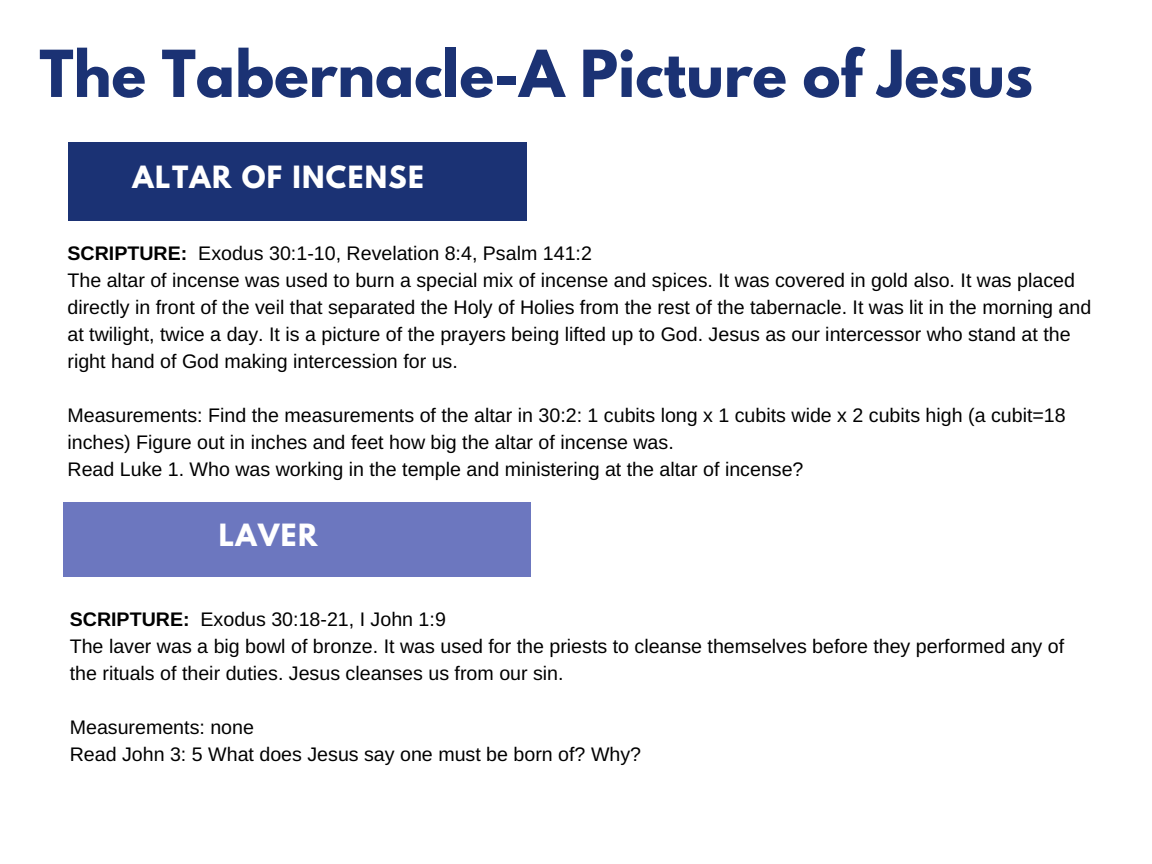
<style>
.page{position:relative;width:1152px;height:864px;background:#fff}
.page>*{position:absolute;margin:0;border:0;box-sizing:border-box;transform-origin:0 0}
.t1{font:700 57.3px "League Spartan";color:#1b3274}
.t2{font:700 27.15px "League Spartan";letter-spacing:.05em;color:#fff}
.t3{font:19.65px/27px "Arimo";color:#000}
.s1{font-weight:700}
</style>
<div class="page">
<div style="left:68px;top:142px;width:458px;height:78px;background:#1b3274"></div>
<div style="left:63px;top:503px;width:468px;height:74px;background:#6c77bf"></div>
<h1 class="t1" style="left:39px;top:45px;width:995px">The Tabernacle-A Picture of Jesus</h1>
<h2 class="t2" style="left:133px;top:163px;width:293px">ALTAR OF INCENSE</h2>
<p class="t3" style="left:68px;top:240px;width:1025px"><span class="s1">SCRIPTURE:</span> Exodus 30:1-10, Revelation 8:4, Psalm 141:2<br>The altar of incense was used to burn a special mix of incense and spices. It was covered in gold also. It was placed directly in front of the veil that separated the Holy of Holies from the rest of the tabernacle. It was lit in the morning and at twilight, twice a day. It is a picture of the prayers being lifted up to God. Jesus as our intercessor who stand at the right hand of God making intercession for us.</p>
<p class="t3" style="left:68px;top:402px;width:1000px">Measurements: Find the measurements of the altar in 30:2: 1 cubits long x 1 cubits wide x 2 cubits high (a cubit=18 inches) Figure out in inches and feet how big the altar of incense was.<br>Read Luke 1. Who was working in the temple and ministering at the altar of incense?</p>
<h2 class="t2" style="left:219px;top:521px;width:100px">LAVER</h2>
<p class="t3" style="left:70px;top:605px;width:996px"><span class="s1">SCRIPTURE:</span> Exodus 30:18-21, I John 1:9<br>The laver was a big bowl of bronze. It was used for the priests to cleanse themselves before they performed any of the rituals of their duties. Jesus cleanses us from our sin.</p>
<p class="t3" style="left:70px;top:713px;width:573px">Measurements: none<br>Read John 3: 5 What does Jesus say one must be born of? Why?</p>
</div>
